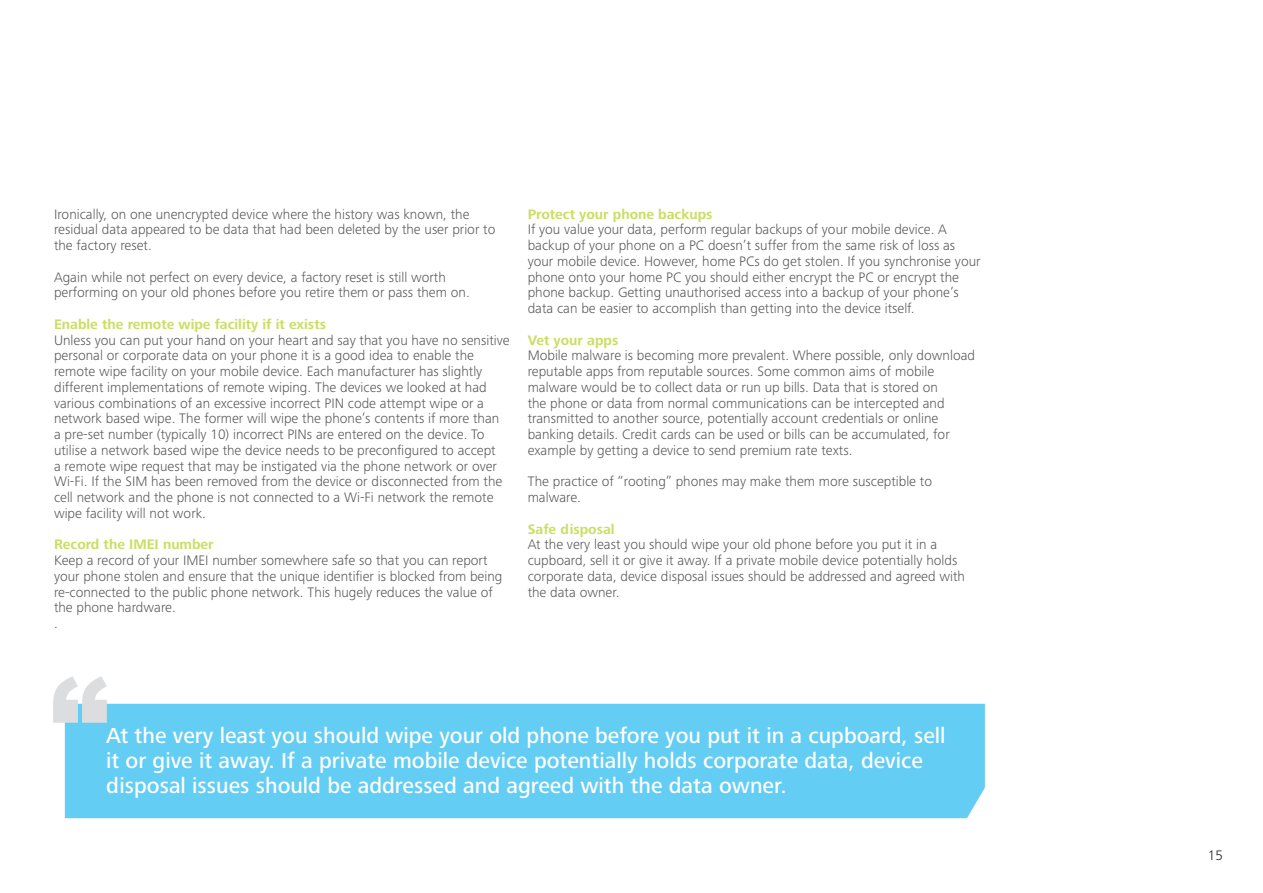
<style>
.page{position:relative;width:1263px;height:893px;background:#fff}
.page>*{position:absolute;margin:0;border:0;box-sizing:border-box;transform-origin:0 0}
.t1{font:500 22.5px/24.8px "Frutiger Next Pro";color:#fff}
.t2{font:300 14.25px/15.8px "Frutiger Next Pro";color:#57585a}
.t3{font:700 14.25px "Frutiger Next Pro";color:#ccdd63}
.t4{font:300 14.25px "Frutiger Next Pro";color:#231f20}
</style>
<div class="page">
<div style="left:65px;top:704px;width:920px;height:114px;background:#63cdf3"></div>
<svg style="left:53px;top:676px;width:54px;height:47px"></svg>
<p class="t2" style="left:54px;top:206px;width:443px">Ironically, on one unencrypted device where the history was known, the residual data appeared to be data that had been deleted by the user prior to the factory reset.</p>
<p class="t2" style="left:54px;top:269px;width:417px">Again while not perfect on every device, a factory reset is still worth performing on your old phones before you retire them or pass them on.</p>
<p class="t3" style="left:54px;top:316px;width:274px">Enable the remote wipe facility if it exists</p>
<p class="t2" style="left:54px;top:332px;width:457px">Unless you can put your hand on your heart and say that you have no sensitive personal or corporate data on your phone it is a good idea to enable the remote wipe facility on your mobile device. Each manufacturer has slightly different implementations of remote wiping. The devices we looked at had various combinations of an excessive incorrect PIN code attempt wipe or a network based wipe. The former will wipe the phone’s contents if more than a pre-set number (typically 10) incorrect PINs are entered on the device. To utilise a network based wipe the device needs to be preconfigured to accept<br>a remote wipe request that may be instigated via the phone network or over Wi-Fi. If the SIM has been removed from the device or disconnected from the cell network and the phone is not connected to a Wi-Fi network the remote wipe facility will not work.</p>
<p class="t3" style="left:54px;top:536px;width:161px">Record the IMEI number</p>
<p class="t2" style="left:54px;top:552px;width:450px">Keep a record of your IMEI number somewhere safe so that you can report your phone stolen and ensure that the unique identifier is blocked from being re-connected to the public phone network. This hugely reduces the value of the phone hardware.<br>.</p>
<p class="t3" style="left:528px;top:206px;width:186px">Protect your phone backups</p>
<p class="t2" style="left:528px;top:222px;width:454px">If you value your data, perform regular backups of your mobile device. A backup of your phone on a PC doesn’t suffer from the same risk of loss as your mobile device. However, home PCs do get stolen. If you synchronise your phone onto your home PC you should either encrypt the PC or encrypt the phone backup. Getting unauthorised access into a backup of your phone’s data can be easier to accomplish than getting into the device itself.</p>
<p class="t3" style="left:528px;top:332px;width:92px">Vet your apps</p>
<p class="t2" style="left:528px;top:348px;width:449px">Mobile malware is becoming more prevalent. Where possible, only download reputable apps from reputable sources. Some common aims of mobile malware would be to collect data or run up bills. Data that is stored on<br>the phone or data from normal communications can be intercepted and transmitted to another source, potentially account credentials or online banking details. Credit cards can be used or bills can be accumulated, for example by getting a device to send premium rate texts.</p>
<p class="t2" style="left:528px;top:474px;width:406px">The practice of “rooting” phones may make them more susceptible to malware.</p>
<p class="t3" style="left:528px;top:521px;width:88px">Safe disposal</p>
<p class="t2" style="left:528px;top:537px;width:439px">At the very least you should wipe your old phone before you put it in a cupboard, sell it or give it away. If a private mobile device potentially holds corporate data, device disposal issues should be addressed and agreed with the data owner.</p>
<h1 class="t1" style="left:106px;top:723px;width:841px">At the very least you should wipe your old phone before you put it in a cupboard, sell it or give it away. If a private mobile device potentially holds corporate data, device disposal issues should be addressed and agreed with the data owner.</h1>
<p class="t4" style="left:1208px;top:847px;width:17px">15</p>
</div>
